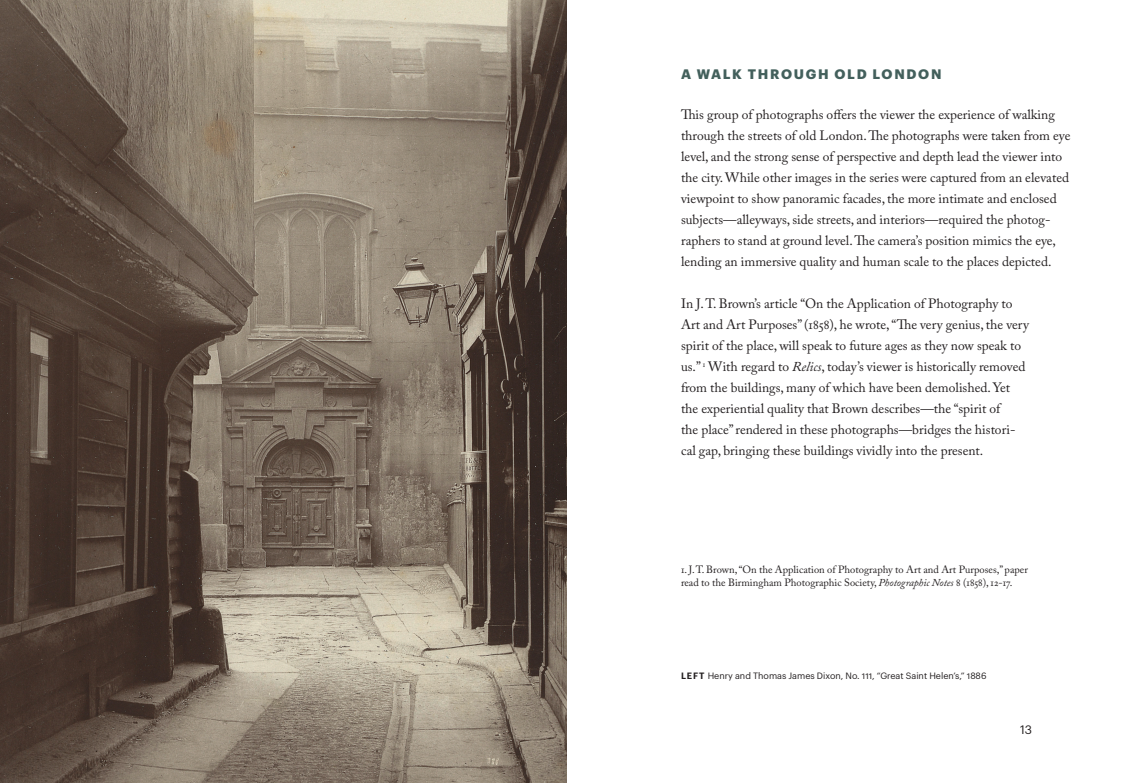
<style>
.page{position:relative;width:1134px;height:783px;background:#fff}
.page>*{position:absolute;margin:0;border:0;box-sizing:border-box;transform-origin:0 0}
.paragraph{font:13.5px/21px "Adobe Caslon Pro";color:#231f20}
.paragraph-2{font:700 13.5px "Graphik";letter-spacing:.125em;color:#43605c}
.t1{font:12px "Graphik";color:#231f20}
.paragraph-3{font:10.5px/12.6px "Adobe Caslon Pro";color:#231f20}
.t2{font:9px "Graphik";color:#231f20}
.s1{font-style:italic}
.s2{font-weight:600}
</style>
<div class="page">
<img style="left:0;top:0;width:567px;height:783px">
<p class="paragraph-2" style="left:681px;top:63px;width:262px">A WALK THROUGH OLD LONDON</p>
<p class="paragraph" style="left:681px;top:104px;width:391px">This group of photographs offers the viewer the experience of walking through the streets of old London. The photographs were taken from eye level, and the strong sense of perspective and depth lead the viewer into the city. While other images in the series were captured from an elevated viewpoint to show panoramic facades, the more intimate and enclosed subjects—alleyways, side streets, and interiors—required the photog&shy;raphers to stand at ground level. The camera’s position mimics the eye, lending an immersive quality and human scale to the places depicted.</p>
<p class="paragraph" style="left:681px;top:293px;width:349px">In J. T. Brown’s article “On the Application of Photography to Art and Art Purposes” (1858), he wrote, “The very genius, the very spirit of the place, will speak to future ages as they now speak to us.” <sup>1</sup> With regard to <span class="s1">Relics</span>, today’s viewer is historically removed from the buildings, many of which have been demolished. Yet the experiential quality that Brown describes—the “spirit of<br>the place” rendered in these photographs—bridges the histori&shy;cal gap, bringing these buildings vividly into the present.</p>
<p class="paragraph-3" style="left:681px;top:563px;width:348px">1. J. T. Brown, “On the Application of Photography to Art and Art Purposes,” paper read to the Birmingham Photographic Society, <span class="s1">Photographic Notes</span> 8 (1858), 12-17.</p>
<p class="t2" style="left:681px;top:669px;width:307px"><span class="s2">LEFT</span> Henry and Thomas James Dixon, No. 111, “Great Saint Helen’s,” 1886</p>
<p class="t1" style="left:1020px;top:721px;width:14px">13</p>
</div>
